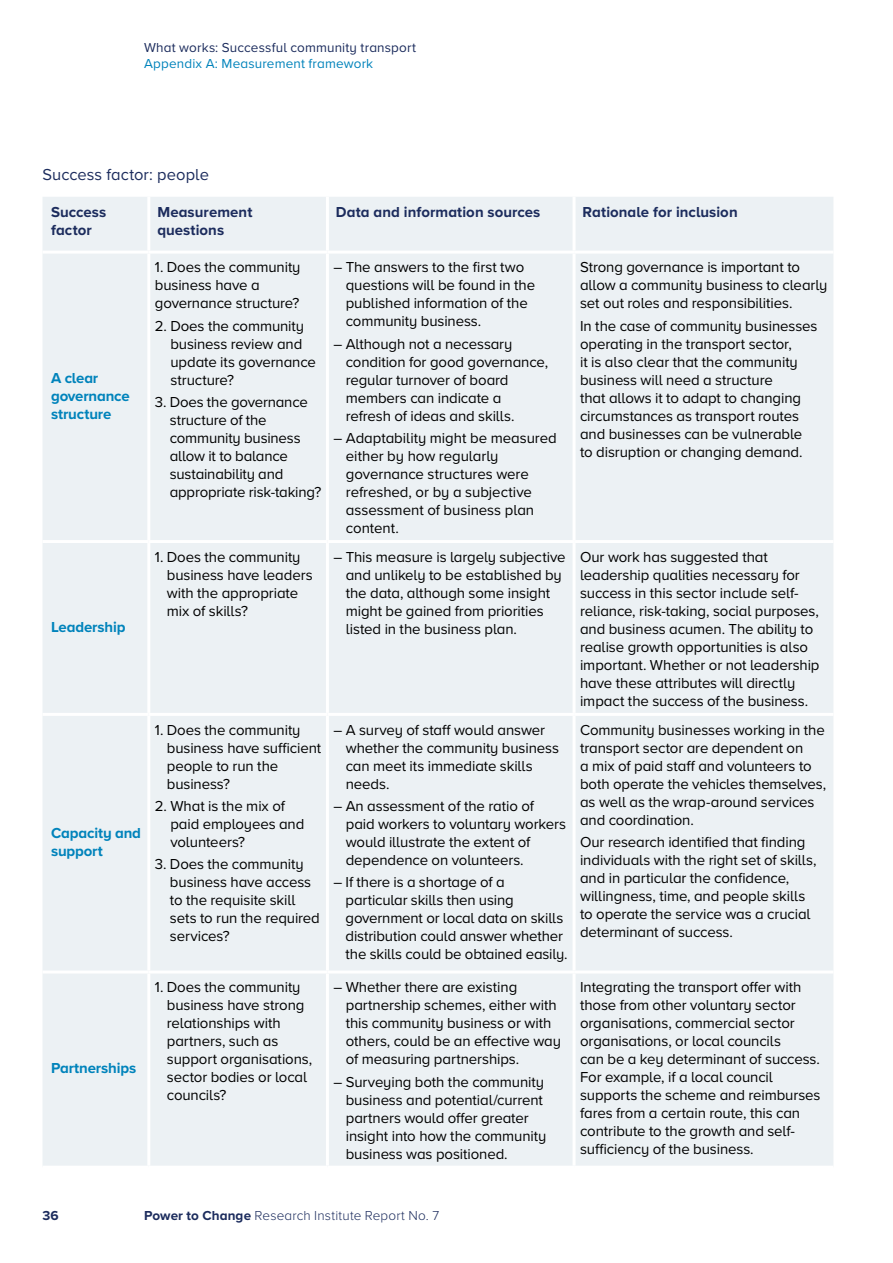
<style>
.page{position:relative;width:893px;height:1263px;background:#fff}
.page>*{position:absolute;margin:0;border:0;box-sizing:border-box;transform-origin:0 0}
.t1{font:16.5px "Proxima Nova A";letter-spacing:.005em;color:#1c2c5d}
.t2{font:15px/18px "Proxima Nova A";letter-spacing:-.01em;color:#000}
.t3{font:700 15px/18px "Proxima Nova A";letter-spacing:.005em;color:#1c2c5d}
.t4{font:700 15px/18px "Proxima Nova A";letter-spacing:-.01em;color:#0083bb}
.t5{font:300 13.5px "Proxima Nova A";letter-spacing:.01em;color:#1c2c5d}
.t6{font:13.5px "Proxima Nova A";letter-spacing:.015em;color:#1c2c5d}
.t7{font:13.5px "Proxima Nova A";letter-spacing:.01em;color:#0083bb}
.t8{font:700 13.5px "Proxima Nova A";color:#1c2c5d}
.s1{font-weight:700}
</style>
<div class="page">
<div style="left:43px;top:197px;width:790px;height:969px;background:#ecf1f4"></div>
<hr style="left:147px;top:197px;width:3px;height:54px;background:#fff">
<hr style="left:326px;top:197px;width:3px;height:54px;background:#fff">
<hr style="left:573px;top:197px;width:3px;height:54px;background:#fff">
<hr style="left:147px;top:254px;width:3px;height:286px;background:#fff">
<hr style="left:326px;top:254px;width:3px;height:286px;background:#fff">
<hr style="left:573px;top:254px;width:3px;height:286px;background:#fff">
<hr style="left:43px;top:540px;width:106px;height:3px;background:#fff">
<hr style="left:149px;top:540px;width:178px;height:3px;background:#fff">
<hr style="left:147px;top:543px;width:3px;height:170px;background:#fff">
<hr style="left:327px;top:540px;width:247px;height:3px;background:#fff">
<hr style="left:326px;top:543px;width:3px;height:170px;background:#fff">
<hr style="left:574px;top:540px;width:259px;height:3px;background:#fff">
<hr style="left:573px;top:543px;width:3px;height:170px;background:#fff">
<hr style="left:43px;top:713px;width:106px;height:3px;background:#fff">
<hr style="left:149px;top:713px;width:178px;height:3px;background:#fff">
<hr style="left:147px;top:716px;width:3px;height:254px;background:#fff">
<hr style="left:327px;top:713px;width:247px;height:3px;background:#fff">
<hr style="left:326px;top:716px;width:3px;height:254px;background:#fff">
<hr style="left:574px;top:713px;width:259px;height:3px;background:#fff">
<hr style="left:573px;top:716px;width:3px;height:254px;background:#fff">
<hr style="left:43px;top:970px;width:106px;height:3px;background:#fff">
<hr style="left:149px;top:970px;width:178px;height:3px;background:#fff">
<hr style="left:147px;top:973px;width:3px;height:193px;background:#fff">
<hr style="left:327px;top:970px;width:247px;height:3px;background:#fff">
<hr style="left:326px;top:973px;width:3px;height:193px;background:#fff">
<hr style="left:574px;top:970px;width:259px;height:3px;background:#fff">
<hr style="left:573px;top:973px;width:3px;height:193px;background:#fff">
<hr style="left:43px;top:251px;width:106px;height:3px;background:#fff">
<hr style="left:149px;top:251px;width:178px;height:3px;background:#fff">
<hr style="left:327px;top:251px;width:247px;height:3px;background:#fff">
<hr style="left:574px;top:251px;width:259px;height:3px;background:#fff">
<p class="t6" style="left:144px;top:37px;width:274px">What works: Successful community transport</p>
<p class="t7" style="left:144px;top:53px;width:231px">Appendix A: Measurement framework</p>
<p class="t1" style="left:43px;top:162px;width:168px">Success factor: people</p>
<p class="t3" style="left:51px;top:203px;width:57px">Success factor</p>
<p class="t3" style="left:157px;top:203px;width:97px">Measurement questions</p>
<p class="t3" style="left:336px;top:203px;width:206px">Data and information sources</p>
<p class="t3" style="left:583px;top:203px;width:157px">Rationale for inclusion</p>
<p class="t4" style="left:51px;top:368px;width:80px">A clear governance structure</p>
<p class="t4" style="left:51px;top:617px;width:76px">Leadership</p>
<p class="t4" style="left:51px;top:824px;width:92px">Capacity and support</p>
<p class="t4" style="left:51px;top:1059px;width:87px">Partnerships</p>
<p class="t2" style="left:155px;top:258px;width:147px">1. Does the community business have a governance structure?</p>
<p class="t2" style="left:170px;top:316px;width:147px;text-indent:-16px">2. Does the community business review and update its governance structure?</p>
<p class="t2" style="left:170px;top:392px;width:153px;text-indent:-15px">3. Does the governance structure of the community business allow it to balance sustainability and appropriate risk-taking?</p>
<p class="t2" style="left:346px;top:258px;width:191px;text-indent:-12px">– The answers to the first two questions will be found in the published information of the community business.</p>
<p class="t2" style="left:346px;top:334px;width:204px;text-indent:-12px">– Although not a necessary condition for good governance, regular turnover of board members can indicate a refresh of ideas and skills.</p>
<p class="t2" style="left:346px;top:428px;width:212px;text-indent:-12px">– Adaptability might be measured either by how regularly governance structures were refreshed, or by a subjective assessment of business plan content.</p>
<p class="t2" style="left:580px;top:258px;width:249px">Strong governance is important to allow a community business to clearly set out roles and responsibilities.</p>
<p class="t2" style="left:580px;top:316px;width:239px">In the case of community businesses operating in the transport sector,<br>it is also clear that the community business will need a structure<br>that allows it to adapt to changing circumstances as transport routes and businesses can be vulnerable to disruption or changing demand.</p>
<p class="t2" style="left:167px;top:547px;width:147px;text-indent:-12px">1. Does the community business have leaders with the appropriate mix of skills?</p>
<p class="t2" style="left:346px;top:547px;width:221px;text-indent:-12px">– This measure is largely subjective and unlikely to be established by the data, although some insight might be gained from priorities listed in the business plan.</p>
<p class="t2" style="left:580px;top:547px;width:241px">Our work has suggested that leadership qualities necessary for success in this sector include self&shy;reliance, risk-taking, social purposes, and business acumen. The ability to realise growth opportunities is also important. Whether or not leadership have these attributes will directly impact the success of the business.</p>
<p class="t2" style="left:167px;top:720px;width:156px;text-indent:-12px">1. Does the community business have sufficient people to run the business?</p>
<p class="t2" style="left:170px;top:796px;width:136px;text-indent:-16px">2. What is the mix of paid employees and volunteers?</p>
<p class="t2" style="left:170px;top:855px;width:151px;text-indent:-15px">3. Does the community business have access to the requisite skill sets to run the required services?</p>
<p class="t2" style="left:346px;top:720px;width:215px;text-indent:-12px">– A survey of staff would answer whether the community business can meet its immediate skills needs.</p>
<p class="t2" style="left:346px;top:796px;width:222px;text-indent:-12px">– An assessment of the ratio of paid workers to voluntary workers would illustrate the extent of dependence on volunteers.</p>
<p class="t2" style="left:346px;top:873px;width:224px;text-indent:-12px">– If there is a shortage of a particular skills then using government or local data on skills distribution could answer whether the skills could be obtained easily.</p>
<p class="t2" style="left:167px;top:978px;width:147px;text-indent:-12px">1. Does the community business have strong relationships with partners, such as support organisations, sector bodies or local councils?</p>
<p class="t2" style="left:346px;top:978px;width:217px;text-indent:-12px">– Whether there are existing partnership schemes, either with this community business or with others, could be an effective way of measuring partnerships.</p>
<p class="t2" style="left:346px;top:1072px;width:202px;text-indent:-12px">– Surveying both the community business and potential/current partners would offer greater insight into how the community business was positioned.</p>
<p class="t2" style="left:580px;top:720px;width:248px">Community businesses working in the transport sector are dependent on<br>a mix of paid staff and volunteers to both operate the vehicles themselves, as well as the wrap-around services and coordination.</p>
<p class="t2" style="left:580px;top:832px;width:238px">Our research identified that finding individuals with the right set of skills, and in particular the confidence, willingness, time, and people skills to operate the service was a crucial determinant of success.</p>
<p class="t2" style="left:580px;top:978px;width:242px">Integrating the transport offer with those from other voluntary sector organisations, commercial sector organisations, or local councils<br>can be a key determinant of success.<br>For example, if a local council supports the scheme and reimburses fares from a certain route, this can contribute to the growth and self&shy;sufficiency of the business.</p>
<p class="t8" style="left:43px;top:1206px;width:18px">36</p>
<p class="t5" style="left:144px;top:1206px;width:297px"><span class="s1">Power to Change</span> Research Institute Report No. 7</p>
</div>
